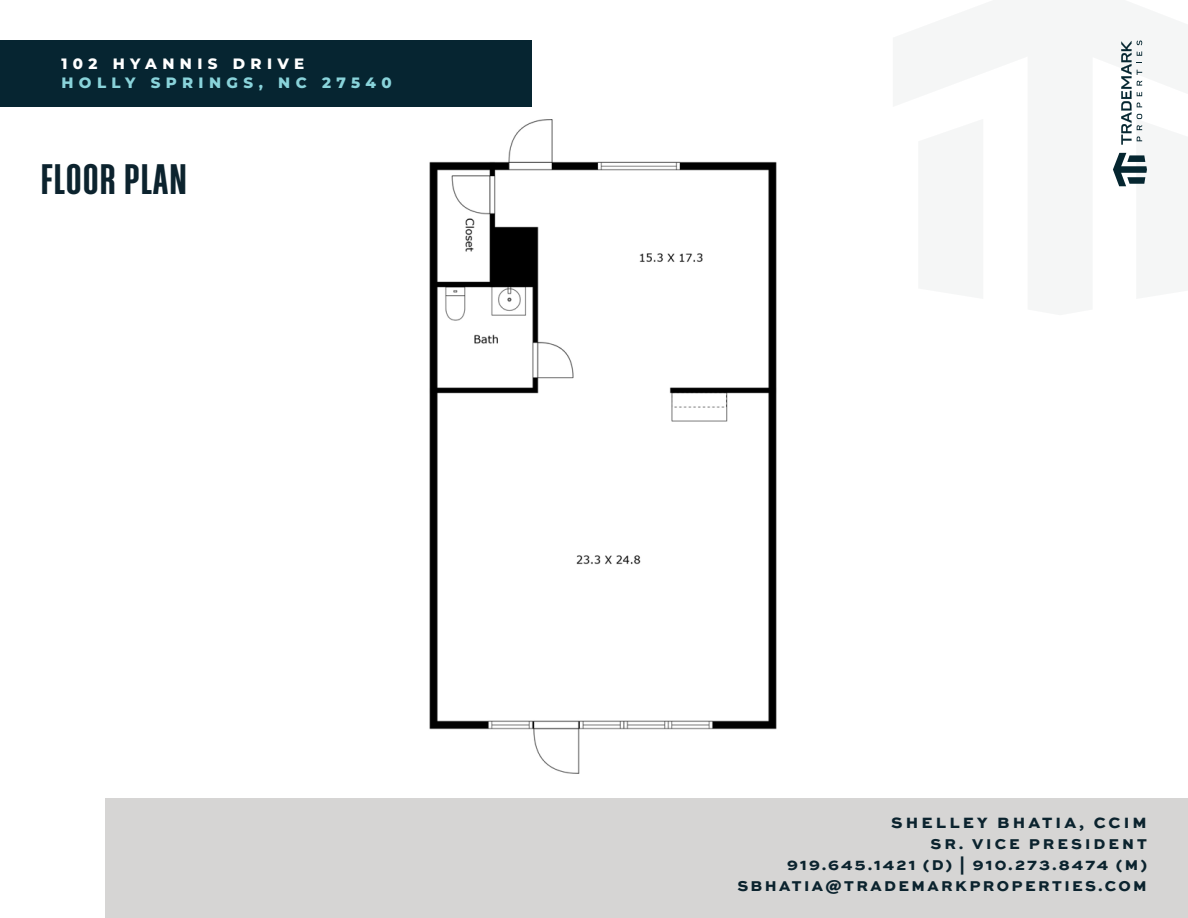
<style>
.page{position:relative;width:1188px;height:918px;background:#fff}
.page>*{position:absolute;margin:0;border:0;box-sizing:border-box;transform-origin:0 0}
.t1{font:700 37.2px "Athletic Condensed";letter-spacing:.02em;color:#0c232e}
.t2{font:15.75px "Sweet Sans Heavy SC";letter-spacing:.2em;color:#0b232e}
.t3{font:15px/21px "Sweet Sans Heavy SC";letter-spacing:.16em;color:#0b232e;text-align:right}
.t4{font:800 15px "Montserrat";letter-spacing:.36em;color:#89d3da}
.t5{font:800 15px "Montserrat";letter-spacing:.36em;color:#fff}
</style>
<div class="page">
<div style="left:106px;top:798px;width:1082px;height:120px;background:#d6d5d4"></div>
<div style="left:0;top:40px;width:531px;height:67px;background:#062531"></div>
<svg style="left:1113px;top:40px;width:34px;height:147px"></svg>
<img style="left:429px;top:119px;width:348px;height:655px">
<div style="left:679px;top:107px;width:67px;height:31px;background:#fff"></div>
<p class="t5" style="left:62px;top:53px;width:244px">102 HYANNIS DRIVE</p>
<p class="t4" style="left:62px;top:72px;width:332px">HOLLY SPRINGS, NC 27540</p>
<p class="t1" style="left:40px;top:157px;width:148px">FLOOR PLAN</p>
<p class="t2" style="left:891px;top:813px;width:257px">SHELLEY BHATIA, CCIM</p>
<p class="t3" style="left:737px;top:834px;width:411px">SR. VICE PRESIDENT<br>919.645.1421 (D) | 910.273.8474 (M)<br>SBHATIA@TRADEMARKPROPERTIES.COM</p>
</div>
